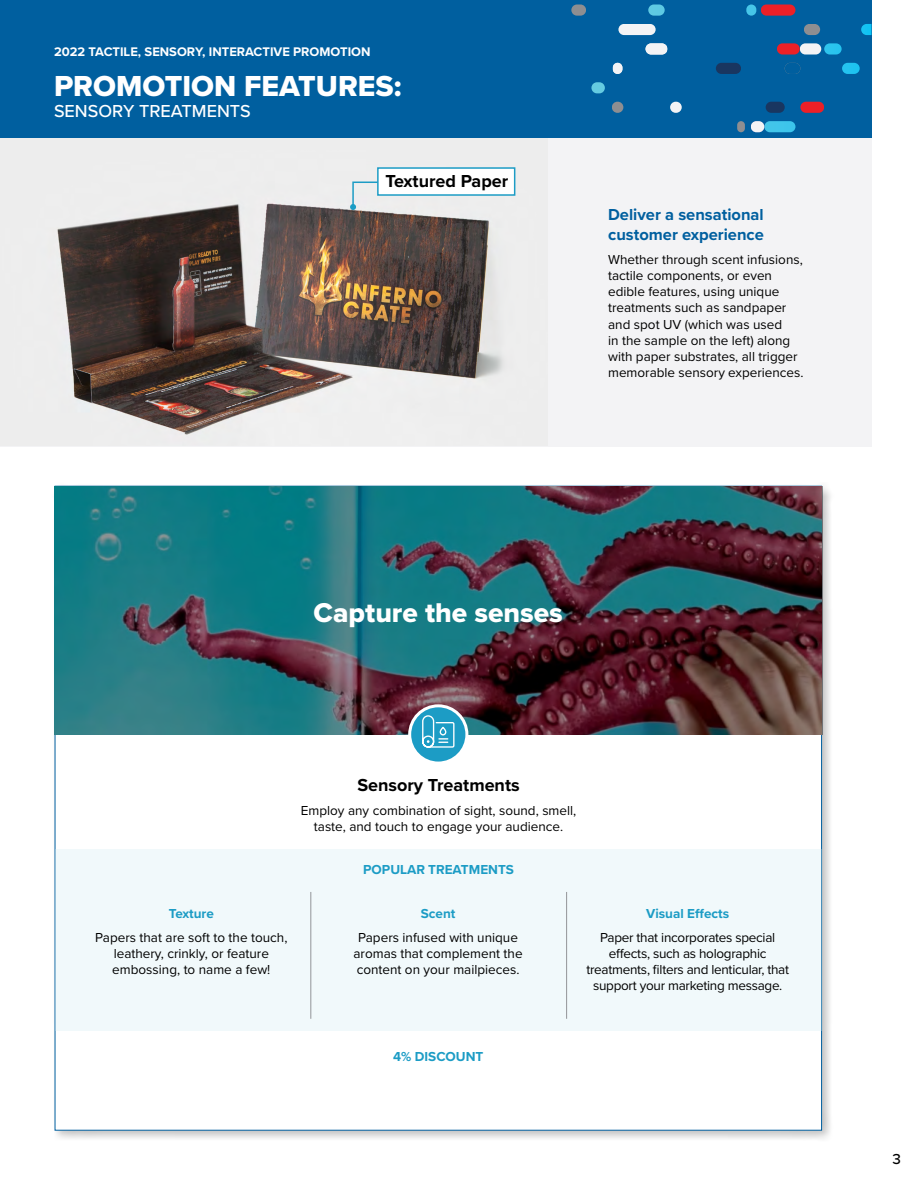
<style>
.page{position:relative;width:918px;height:1188px;background:#fff}
.page>*{position:absolute;margin:0;border:0;box-sizing:border-box;transform-origin:0 0}
.t1{font:30px "Proxima Nova Extrabld";color:#fff}
.t2{font:28.2px "Proxima Nova Extrabld";color:#fff}
.t3{font:700 18px "Proxima Nova";color:#000}
.t4{font:500 18px "Proxima Nova";color:#fff}
.t5{font:700 16.5px/19.8px "Proxima Nova";color:#005f9f}
.t6{font:500 15px "Proxima Nova";color:#000}
.t7{font:13.5px/16.2px "Proxima Nova";color:#000;text-align:center}
.t8{font:13.5px/16.2px "Proxima Nova";letter-spacing:-.02em;color:#000;text-align:center}
.t9{font:700 13.5px "Proxima Nova";color:#1c9cc5}
.t10{font:700 12.9px "Proxima Nova";color:#fff}
</style>
<div class="page">
<div style="left:0;top:138px;width:872px;height:308px;background:#f3f3f5"></div>
<img style="left:49px;top:167px;width:467px;height:268px">
<div style="left:51px;top:482px;width:784px;height:661px;background:#000;opacity:.25"></div>
<div style="left:55px;top:486px;width:767px;height:644px;background:#fff"></div>
<svg style="left:54px;top:486px;width:769px;height:249px;background:#315861"></svg>
<div style="left:55px;top:849px;width:767px;height:181px;background:#f1f9fb"></div>
<div style="left:0;top:0;width:872px;height:138px;background:#005f9f"></div>
<div style="left:613px;top:63px;width:9px;height:11px;background:#f3f3f5;border-radius:5px"></div>
<div style="left:646px;top:43px;width:21px;height:12px;background:#f3f3f5;border-radius:6px"></div>
<div style="left:670px;top:102px;width:12px;height:11px;background:#f3f3f5;border-radius:6px"></div>
<div style="left:761px;top:4px;width:34px;height:12px;background:#ec2027;border-radius:6px"></div>
<div style="left:716px;top:63px;width:25px;height:11px;background:#193660;border-radius:6px"></div>
<div style="left:777px;top:43px;width:23px;height:12px;background:#ec2027;border-radius:6px"></div>
<div style="left:800px;top:102px;width:24px;height:11px;background:#ec2027;border-radius:6px"></div>
<div style="left:612px;top:102px;width:11px;height:11px;background:#8e8e91;border-radius:6px"></div>
<div style="left:737px;top:121px;width:8px;height:11px;background:#8e8e91;border-radius:4px"></div>
<div style="left:800px;top:43px;width:21px;height:12px;background:#f3f3f5;border-radius:6px"></div>
<div style="left:804px;top:24px;width:16px;height:11px;background:#8e8e91;border-radius:6px"></div>
<div style="left:571px;top:4px;width:15px;height:12px;background:#8e8e91;border-radius:6px"></div>
<div style="left:591px;top:82px;width:14px;height:11px;background:#65cbe1;border-radius:6px"></div>
<div style="left:618px;top:24px;width:38px;height:11px;background:#f3f3f5;border-radius:6px"></div>
<svg style="left:648px;top:4px;width:17px;height:12px"></svg>
<svg style="left:746px;top:4px;width:10px;height:12px"></svg>
<div style="left:764px;top:121px;width:31px;height:11px;background:#40c6eb;border-radius:6px"></div>
<svg style="left:751px;top:121px;width:13px;height:11px"></svg>
<div style="left:751px;top:121px;width:13px;height:11px;background:#f3f3f5;border-radius:6px"></div>
<div style="left:766px;top:102px;width:19px;height:11px;background:#193660;border-radius:6px"></div>
<div style="left:824px;top:43px;width:18px;height:12px;background:#2ac4ed;border-radius:6px"></div>
<div style="left:842px;top:63px;width:18px;height:11px;background:#20c3ef;border-radius:6px"></div>
<svg style="left:861px;top:24px;width:11px;height:11px"></svg>
<svg style="left:410px;top:706px;width:57px;height:57px"></svg>
<div style="left:408px;top:704px;width:60px;height:61px;border:3px solid #fff;border-radius:50%"></div>
<svg style="left:421px;top:715px;width:34px;height:33px"></svg>
<hr style="left:311px;top:892px;width:1px;height:127px;background:#939598">
<hr style="left:566px;top:892px;width:1px;height:127px;background:#939598">
<svg style="left:350px;top:181px;width:29px;height:29px"></svg>
<div style="left:377px;top:167px;width:138px;height:29px;background:#fff;border:2px solid #1c9cc5"></div>
<p class="t10" style="left:54px;top:42px;width:318px">2022 TACTILE, SENSORY, INTERACTIVE PROMOTION</p>
<h1 class="t1" style="left:54px;top:63px;width:349px">PROMOTION FEATURES:</h1>
<h3 class="t4" style="left:54px;top:97px;width:198px">SENSORY TREATMENTS</h3>
<h3 class="t3" style="left:386px;top:168px;width:124px">Textured Paper</h3>
<p class="t5" style="left:608px;top:205px;width:157px">Deliver a sensational customer experience</p>
<p class="t7" style="left:608px;top:251px;width:197px;text-align:left">Whether through scent infusions, tactile components, or even edible features, using unique treatments such as sandpaper and spot UV (which was used<br>in the sample on the left) along with paper substrates, all trigger memorable sensory experiences.</p>
<h2 class="t2" style="left:314px;top:591px;width:251px">Capture the senses</h2>
<p class="t9" style="left:169px;top:903px;width:47px">Texture</p>
<p class="t7" style="left:95px;top:928px;width:194px">Papers that are soft to the touch, leathery, crinkly, or feature embossing, to name a few!</p>
<h3 class="t3" style="left:357px;top:772px;width:164px">Sensory Treatments</h3>
<p class="t7" style="left:301px;top:802px;width:277px">Employ any combination of sight, sound, smell, taste, and touch to engage your audience.</p>
<p class="t9" style="left:363px;top:860px;width:152px">POPULAR TREATMENTS</p>
<p class="t9" style="left:421px;top:903px;width:36px">Scent</p>
<p class="t7" style="left:354px;top:928px;width:171px">Papers infused with unique aromas that complement the content on your mailpieces.</p>
<p class="t9" style="left:646px;top:903px;width:85px">Visual Effects</p>
<p class="t8" style="left:586px;top:928px;width:204px">Paper that incorporates special effects, such as holographic treatments, filters and lenticular, that support your marketing message.</p>
<p class="t9" style="left:393px;top:1047px;width:92px">4% DISCOUNT</p>
<p class="t6" style="left:892px;top:1148px;width:10px">3</p>
</div>
